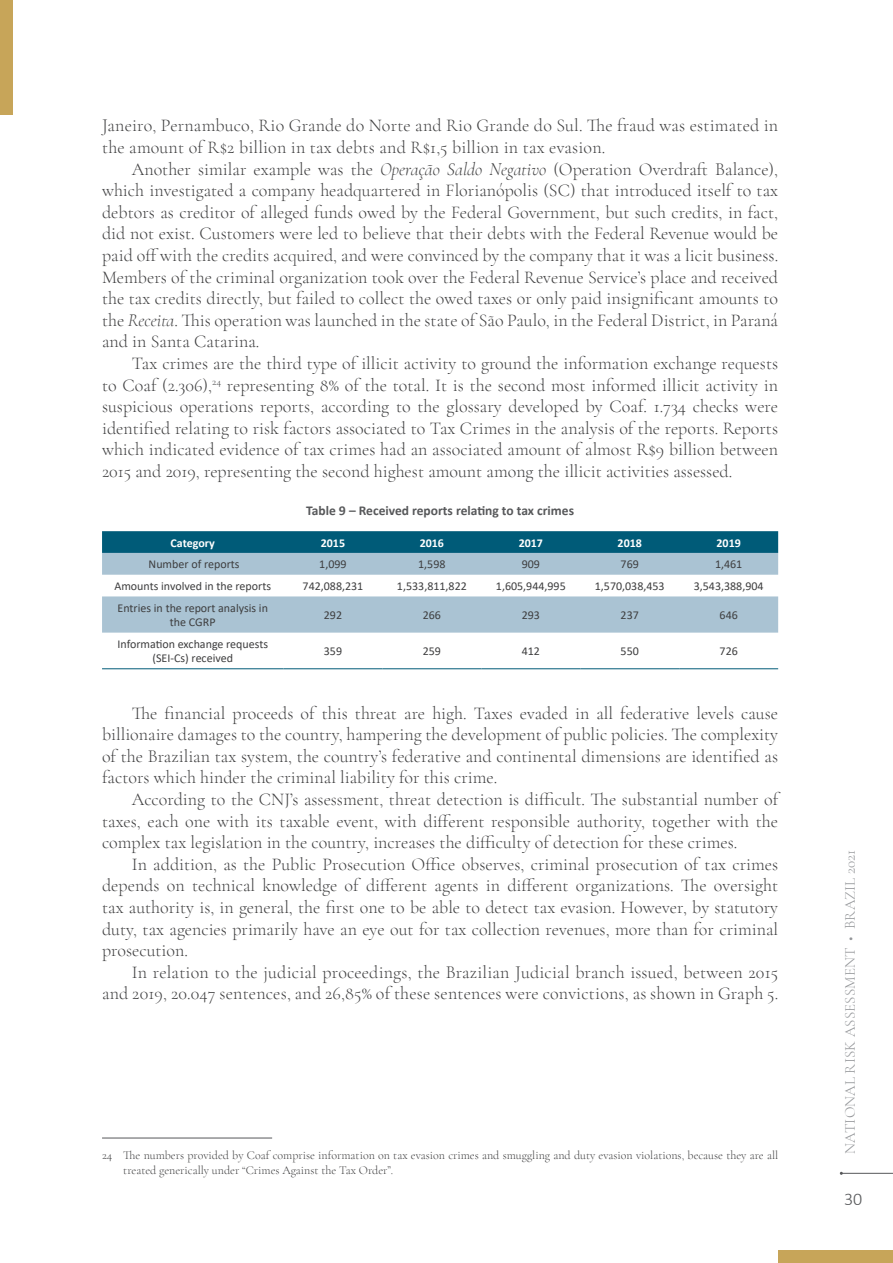
<style>
.page{position:relative;width:893px;height:1263px;background:#fff}
.page>*{position:absolute;margin:0;border:0;box-sizing:border-box;transform-origin:0 0}
._03-Texto{font:300 18px/21.6px "Cormorant Garamond";color:#3e3e3f;text-align:justify}
.t1{font:300 18px "Calibri";color:#57585a}
.t2{font:300 15px "Cormorant Garamond";letter-spacing:.01em;color:#939598}
.TituloGrafTab{font:700 13.5px "Calibri";color:#57585a}
.TabAzulcorpo2{font:12px/14.4px "Calibri";color:#3e3e3f;text-align:center}
._06-Rodapé{font:300 12px/14.4px "Cormorant Garamond";color:#3e3e3f}
.TabAzulcorpo2-2{font:700 12px "Calibri";color:#fff}
.s1{font-style:italic}
</style>
<div class="page">
<hr style="left:841px;top:1173px;width:52px;height:1px;background:#57585a">
<div style="left:0;top:0;width:13px;height:115px;background:#c7a559"></div>
<div style="left:778px;top:1250px;width:115px;height:13px;background:#c7a559"></div>
<svg style="left:102px;top:531px;width:676px;height:22px;background:#035c79"></svg>
<svg style="left:102px;top:553px;width:676px;height:80px;fill:#aac3d3"></svg>
<hr style="left:102px;top:668px;width:181px;height:1px;background:#005b78">
<hr style="left:283px;top:668px;width:99px;height:1px;background:#005b78">
<hr style="left:382px;top:668px;width:99px;height:1px;background:#005b78">
<hr style="left:481px;top:668px;width:99px;height:1px;background:#005b78">
<hr style="left:580px;top:668px;width:99px;height:1px;background:#005b78">
<hr style="left:679px;top:668px;width:99px;height:1px;background:#005b78">
<hr style="left:102px;top:1138px;width:170px;height:1px;background:#57585a">
<p class="_03-Texto" style="left:102px;top:115px;width:678px">Janeiro, Pernambuco, Rio Grande do Norte and Rio Grande do Sul. The fraud was estimated in the amount of R$2 billion in tax debts and R$1,5 billion in tax evasion.</p>
<p class="_03-Texto" style="left:102px;top:158px;width:678px;text-indent:30px">Another similar example was the <span class="s1">Operação Saldo Negativo</span> (Operation Overdraft Balance), which investigated a company headquartered in Florianópolis (SC) that introduced itself to tax debtors as creditor of alleged funds owed by the Federal Government, but such credits, in fact, did not exist. Customers were led to believe that their debts with the Federal Revenue would be paid off with the credits acquired, and were convinced by the company that it was a licit business.<br>Members of the criminal organization took over the Federal Revenue Service’s place and received the tax credits directly, but failed to collect the owed taxes or only paid insignificant amounts to the <span class="s1">Receita</span>. This operation was launched in the state of São Paulo, in the Federal District, in Paraná and in Santa Catarina.</p>
<p class="_03-Texto" style="left:102px;top:352px;width:678px;text-indent:30px">Tax crimes are the third type of illicit activity to ground the information exchange requests to Coaf (2.306),<sup>24</sup> representing 8% of the total. It is the second most informed illicit activity in suspicious operations reports, according to the glossary developed by Coaf. 1.734 checks were identified relating to risk factors associated to Tax Crimes in the analysis of the reports. Reports which indicated evidence of tax crimes had an associated amount of almost R$9 billion between 2015 and 2019, representing the second highest amount among the illicit activities assessed.</p>
<p class="TituloGrafTab" style="left:306px;top:500px;width:269px">Table 9 – Received reports relating to tax crimes</p>
<p class="TabAzulcorpo2-2" style="left:171px;top:534px;width:46px">Category</p>
<p class="TabAzulcorpo2-2" style="left:321px;top:534px;width:26px">2015</p>
<p class="TabAzulcorpo2-2" style="left:420px;top:534px;width:26px">2016</p>
<p class="TabAzulcorpo2-2" style="left:519px;top:534px;width:26px">2017</p>
<p class="TabAzulcorpo2-2" style="left:618px;top:534px;width:26px">2018</p>
<p class="TabAzulcorpo2-2" style="left:716px;top:534px;width:26px">2019</p>
<p class="TabAzulcorpo2" style="left:149px;top:557px;width:93px">Number of reports</p>
<p class="TabAzulcorpo2" style="left:319px;top:557px;width:29px">1,099</p>
<p class="TabAzulcorpo2" style="left:418px;top:557px;width:29px">1,598</p>
<p class="TabAzulcorpo2" style="left:522px;top:557px;width:20px">909</p>
<p class="TabAzulcorpo2" style="left:621px;top:557px;width:20px">769</p>
<p class="TabAzulcorpo2" style="left:715px;top:557px;width:29px">1,461</p>
<p class="TabAzulcorpo2" style="left:114px;top:579px;width:158px">Amounts involved in the reports</p>
<p class="TabAzulcorpo2" style="left:303px;top:579px;width:62px">742,088,231</p>
<p class="TabAzulcorpo2" style="left:397px;top:579px;width:71px">1,533,811,822</p>
<p class="TabAzulcorpo2" style="left:496px;top:579px;width:71px">1,605,944,995</p>
<p class="TabAzulcorpo2" style="left:595px;top:579px;width:71px">1,570,038,453</p>
<p class="TabAzulcorpo2" style="left:694px;top:579px;width:71px">3,543,388,904</p>
<p class="TabAzulcorpo2" style="left:118px;top:600px;width:152px">Entries in the report analysis in the CGRP</p>
<p class="TabAzulcorpo2" style="left:324px;top:607px;width:20px">292</p>
<p class="TabAzulcorpo2" style="left:423px;top:607px;width:20px">266</p>
<p class="TabAzulcorpo2" style="left:522px;top:607px;width:20px">293</p>
<p class="TabAzulcorpo2" style="left:621px;top:607px;width:20px">237</p>
<p class="TabAzulcorpo2" style="left:720px;top:607px;width:20px">646</p>
<p class="TabAzulcorpo2" style="left:117px;top:636px;width:152px">Information exchange requests (SEI-Cs) received</p>
<p class="TabAzulcorpo2" style="left:324px;top:644px;width:20px">359</p>
<p class="TabAzulcorpo2" style="left:423px;top:644px;width:20px">259</p>
<p class="TabAzulcorpo2" style="left:522px;top:644px;width:20px">412</p>
<p class="TabAzulcorpo2" style="left:621px;top:644px;width:20px">550</p>
<p class="TabAzulcorpo2" style="left:720px;top:644px;width:20px">726</p>
<p class="_03-Texto" style="left:102px;top:702px;width:678px;text-indent:30px">The financial proceeds of this threat are high. Taxes evaded in all federative levels cause billionaire damages to the country, hampering the development of public policies. The complexity of the Brazilian tax system, the country’s federative and continental dimensions are identified as factors which hinder the criminal liability for this crime.</p>
<p class="_03-Texto" style="left:102px;top:788px;width:678px;text-indent:30px">According to the CNJ’s assessment, threat detection is difficult. The substantial number of taxes, each one with its taxable event, with different responsible authority, together with the complex tax legislation in the country, increases the difficulty of detection for these crimes.</p>
<p class="_03-Texto" style="left:102px;top:853px;width:678px;text-indent:30px">In addition, as the Public Prosecution Office observes, criminal prosecution of tax crimes depends on technical knowledge of different agents in different organizations. The oversight tax authority is, in general, the first one to be able to detect tax evasion. However, by statutory duty, tax agencies primarily have an eye out for tax collection revenues, more than for criminal prosecution.</p>
<p class="_03-Texto" style="left:102px;top:961px;width:678px;text-align:right">In relation to the judicial proceedings, the Brazilian Judicial branch issued, between 2015 and 2019, 20.047 sentences, and 26,85% of these sentences were convictions, as shown in Graph 5.</p>
<p class="_06-Rodapé" style="left:123px;top:1148px;width:656px;text-indent:-21px">24 The numbers provided by Coaf comprise information on tax evasion crimes and smuggling and duty evasion violations, because they are all treated generically under “Crimes Against the Tax Order”.</p>
<p class="t2" style="left:841px;top:1154px;width:305px;rotate:-90deg">NATIONAL RISK ASSESSMENT • BRAZIL 2021</p>
<p class="t1" style="left:844px;top:1188px;width:20px">30</p>
</div>
